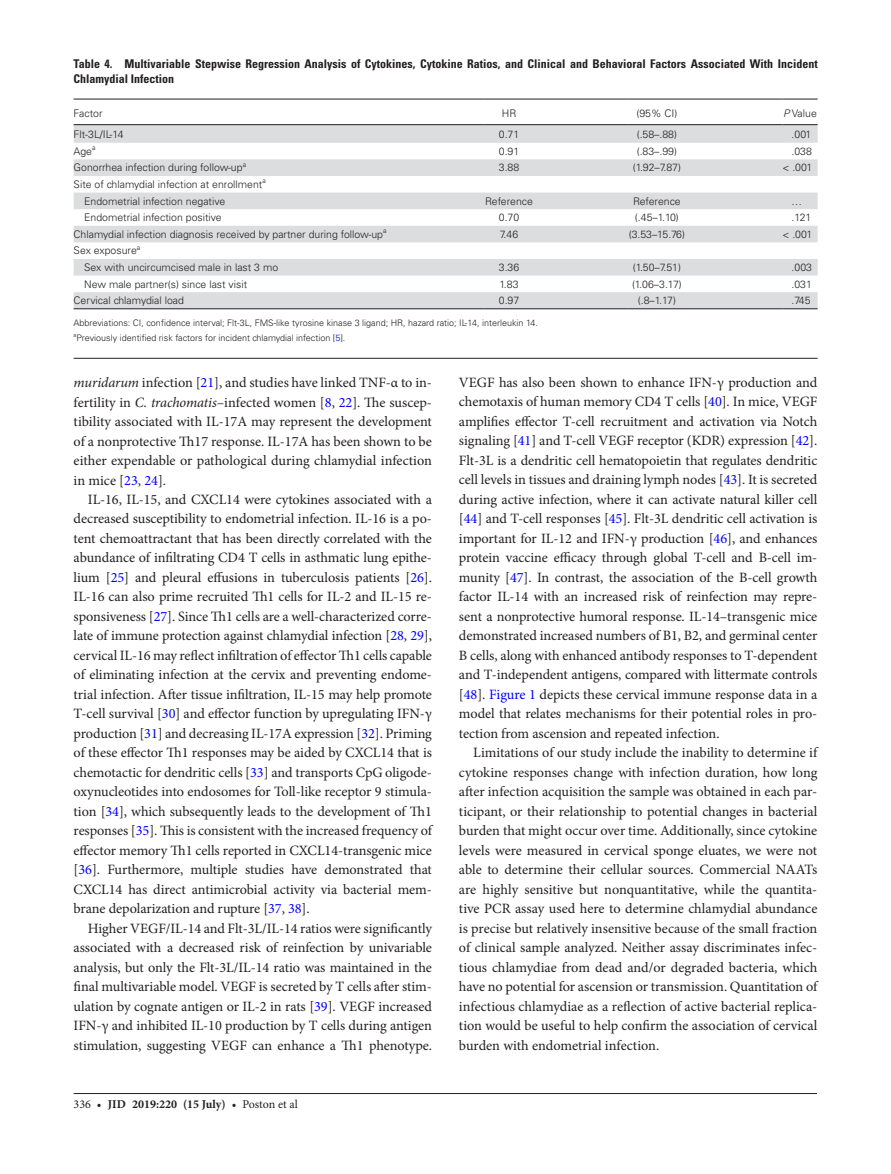
<style>
.page{position:relative;width:891px;height:1174px;background:#fff}
.page>*{position:absolute;margin:0;border:0;box-sizing:border-box;transform-origin:0 0}
.t1{font:14.25px/19.5px "Minion Pro";letter-spacing:-.005em;color:#231f20;text-align:justify}
.t2{font:700 condensed 12px/15px "Univers LT Std";color:#231f20}
.t3{font:700 12px "Minion Pro";color:#231f20}
.t4{font:300 10.5px/16.6px "Univers LT Std";color:#231f20}
.t5{font:300 9px "Univers LT Std";color:#231f20}
.t6{font:300 6.9px "Univers LT Std";color:#231f20}
.t7{font:300 6px "Univers LT Std";color:#231f20}
.s1{font-style:italic}
.s2{color:#00f}
.s3{font-weight:400}
</style>
<div class="page">
<hr style="left:74px;top:1093px;width:743px;height:1px;background:#231f20">
<svg style="left:74px;top:125px;width:744px;height:183px;fill:#dcdddf"></svg>
<hr style="left:74px;top:99px;width:410px;height:1px;background:#231f20">
<hr style="left:74px;top:124px;width:410px;height:1px;background:#231f20">
<hr style="left:484px;top:99px;width:145px;height:1px;background:#231f20">
<hr style="left:484px;top:124px;width:145px;height:1px;background:#231f20">
<hr style="left:629px;top:99px;width:154px;height:1px;background:#231f20">
<hr style="left:629px;top:124px;width:154px;height:1px;background:#231f20">
<hr style="left:783px;top:99px;width:35px;height:1px;background:#231f20">
<hr style="left:783px;top:124px;width:35px;height:1px;background:#231f20">
<hr style="left:74px;top:308px;width:410px;height:1px;background:#231f20">
<hr style="left:484px;top:308px;width:145px;height:1px;background:#231f20">
<hr style="left:629px;top:308px;width:154px;height:1px;background:#231f20">
<hr style="left:783px;top:308px;width:35px;height:1px;background:#231f20">
<hr style="left:74px;top:358px;width:744px;height:1px;background:#231f20">
<p class="t2" style="left:74px;top:56px;width:746px">Table 4. Multivariable Stepwise Regression Analysis of Cytokines, Cytokine Ratios, and Clinical and Behavioral Factors Associated With Incident<br>Chlamydial Infection</p>
<p class="t4" style="left:74px;top:105px;width:30px">Factor</p>
<p class="t4" style="left:502px;top:105px;width:16px">HR</p>
<p class="t4" style="left:636px;top:105px;width:42px">(95% CI)</p>
<p class="t4" style="left:783px;top:105px;width:35px"><span class="s1">P</span> Value</p>
<p class="t4" style="left:74px;top:126px;width:51px">Flt-3L/IL-14</p>
<p class="t4" style="left:499px;top:126px;width:22px">0.71</p>
<p class="t4" style="left:637px;top:126px;width:42px">(.58–.88)</p>
<p class="t4" style="left:792px;top:126px;width:21px">.001</p>
<p class="t4" style="left:74px;top:143px;width:20px">Age</p>
<p class="t6" style="left:92px;top:144px;width:5px">a</p>
<p class="t4" style="left:499px;top:143px;width:22px">0.91</p>
<p class="t4" style="left:637px;top:143px;width:42px">(.83–.99)</p>
<p class="t4" style="left:792px;top:143px;width:22px">.038</p>
<p class="t4" style="left:74px;top:159px;width:174px">Gonorrhea infection during follow-up<sup>a</sup></p>
<p class="t4" style="left:499px;top:159px;width:22px">3.88</p>
<p class="t4" style="left:633px;top:159px;width:50px">(1.92–7.87)</p>
<p class="t4" style="left:783px;top:159px;width:31px">&lt; .001</p>
<p class="t4" style="left:84px;top:176px;width:183px;text-indent:-11px">Site of chlamydial infection at enrollment<sup>a<br></sup>Endometrial infection negative</p>
<p class="t4" style="left:485px;top:193px;width:49px">Reference</p>
<p class="t4" style="left:633px;top:193px;width:49px">Reference</p>
<p class="t4" style="left:792px;top:193px;width:12px">…</p>
<p class="t4" style="left:84px;top:209px;width:139px">Endometrial infection positive</p>
<p class="t4" style="left:499px;top:209px;width:22px">0.70</p>
<p class="t4" style="left:635px;top:209px;width:45px">(.45–1.10)</p>
<p class="t4" style="left:792px;top:209px;width:21px">.121</p>
<p class="t4" style="left:74px;top:226px;width:314px">Chlamydial infection diagnosis received by partner during follow-up<sup>a</sup></p>
<p class="t4" style="left:500px;top:226px;width:20px">7.46</p>
<p class="t4" style="left:629px;top:226px;width:58px">(3.53–15.76)</p>
<p class="t4" style="left:783px;top:226px;width:31px">&lt; .001</p>
<p class="t4" style="left:84px;top:242px;width:196px;text-indent:-11px">Sex exposure<sup>a<br></sup>Sex with uncircumcised male in last 3 mo</p>
<p class="t4" style="left:499px;top:259px;width:22px">3.36</p>
<p class="t4" style="left:633px;top:259px;width:50px">(1.50–7.51)</p>
<p class="t4" style="left:792px;top:259px;width:22px">.003</p>
<p class="t4" style="left:84px;top:276px;width:165px">New male partner(s) since last visit</p>
<p class="t4" style="left:500px;top:276px;width:20px">1.83</p>
<p class="t4" style="left:632px;top:276px;width:51px">(1.06–3.17)</p>
<p class="t4" style="left:792px;top:276px;width:22px">.031</p>
<p class="t4" style="left:74px;top:292px;width:112px">Cervical chlamydial load</p>
<p class="t4" style="left:499px;top:292px;width:22px">0.97</p>
<p class="t4" style="left:638px;top:292px;width:40px">(.8–1.17)</p>
<p class="t4" style="left:792px;top:292px;width:21px">.745</p>
<p class="t5" style="left:74px;top:317px;width:466px">Abbreviations: CI, confidence interval; Flt-3L, FMS-like tyrosine kinase 3 ligand; HR, hazard ratio; IL-14, interleukin 14.</p>
<p class="t7" style="left:74px;top:331px;width:4px">a</p>
<p class="t5" style="left:77px;top:332px;width:270px">Previously identified risk factors for incident chlamydial infection [<span class="s2">5</span>].</p>
<p class="t1" style="left:74px;top:373px;width:360px"><span class="s1">muridarum</span> infection [<span class="s2">21</span>], and studies have linked TNF-α to in&shy;fertility in <span class="s1">C. trachomatis</span>–infected women [<span class="s2">8</span>, <span class="s2">22</span>]. The suscep&shy;tibility associated with IL-17A may represent the development of a nonprotective Th17 response. IL-17A has been shown to be either expendable or pathological during chlamydial infection in mice [<span class="s2">23</span>, <span class="s2">24</span>].</p>
<p class="t1" style="left:74px;top:490px;width:360px;text-indent:14px">IL-16, IL-15, and CXCL14 were cytokines associated with a decreased susceptibility to endometrial infection. IL-16 is a po&shy;tent chemoattractant that has been directly correlated with the abundance of infiltrating CD4 T cells in asthmatic lung epithe&shy;lium [<span class="s2">25</span>] and pleural effusions in tuberculosis patients [<span class="s2">26</span>].<br>IL-16 can also prime recruited Th1 cells for IL-2 and IL-15 re&shy;sponsiveness [<span class="s2">27</span>]. Since Th1 cells are a well-characterized corre&shy;late of immune protection against chlamydial infection [<span class="s2">28</span>, <span class="s2">29</span>], cervical IL-16 may reflect infiltration of effector Th1 cells capable of eliminating infection at the cervix and preventing endome&shy;trial infection. After tissue infiltration, IL-15 may help promote T-cell survival [<span class="s2">30</span>] and effector function by upregulating IFN-γ production [<span class="s2">31</span>] and decreasing IL-17A expression [<span class="s2">32</span>]. Priming of these effector Th1 responses may be aided by CXCL14 that is chemotactic for dendritic cells [<span class="s2">33</span>] and transports CpG oligode&shy;oxynucleotides into endosomes for Toll-like receptor 9 stimula&shy;tion [<span class="s2">34</span>], which subsequently leads to the development of Th1 responses [<span class="s2">35</span>]. This is consistent with the increased frequency of effector memory Th1 cells reported in CXCL14-transgenic mice [<span class="s2">36</span>]. Furthermore, multiple studies have demonstrated that CXCL14 has direct antimicrobial activity via bacterial mem&shy;brane depolarization and rupture [<span class="s2">37</span>, <span class="s2">38</span>].</p>
<p class="t1" style="left:74px;top:919px;width:360px;text-indent:14px">Higher VEGF/IL-14 and Flt-3L/IL-14 ratios were significantly associated with a decreased risk of reinfection by univariable analysis, but only the Flt-3L/IL-14 ratio was maintained in the final multivariable model. VEGF is secreted by T cells after stim&shy;ulation by cognate antigen or IL-2 in rats [<span class="s2">39</span>]. VEGF increased IFN-γ and inhibited IL-10 production by T cells during antigen stimulation, suggesting VEGF can enhance a Th1 phenotype.</p>
<p class="t3" style="left:74px;top:1095px;width:226px"><span class="s3">336 •</span> jid 2019:220 (15 July) <span class="s3">• Poston et al</span></p>
<p class="t1" style="left:459px;top:373px;width:360px">VEGF has also been shown to enhance IFN-γ production and chemotaxis of human memory CD4 T cells [<span class="s2">40</span>]. In mice, VEGF amplifies effector T-cell recruitment and activation via Notch signaling [<span class="s2">41</span>] and T-cell VEGF receptor (KDR) expression [<span class="s2">42</span>].<br>Flt-3L is a dendritic cell hematopoietin that regulates dendritic cell levels in tissues and draining lymph nodes [<span class="s2">43</span>]. It is secreted during active infection, where it can activate natural killer cell [<span class="s2">44</span>] and T-cell responses [<span class="s2">45</span>]. Flt-3L dendritic cell activation is important for IL-12 and IFN-γ production [<span class="s2">46</span>], and enhances protein vaccine efficacy through global T-cell and B-cell im&shy;munity [<span class="s2">47</span>]. In contrast, the association of the B-cell growth factor IL-14 with an increased risk of reinfection may repre&shy;sent a nonprotective humoral response. IL-14–transgenic mice demonstrated increased numbers of B1, B2, and germinal center B cells, along with enhanced antibody responses to T-dependent and T-independent antigens, compared with littermate controls [<span class="s2">48</span>]. <span class="s2">Figure 1</span> depicts these cervical immune response data in a model that relates mechanisms for their potential roles in pro&shy;tection from ascension and repeated infection.</p>
<p class="t1" style="left:459px;top:743px;width:360px;text-indent:14px">Limitations of our study include the inability to determine if cytokine responses change with infection duration, how long after infection acquisition the sample was obtained in each par&shy;ticipant, or their relationship to potential changes in bacterial burden that might occur over time. Additionally, since cytokine levels were measured in cervical sponge eluates, we were not able to determine their cellular sources. Commercial NAATs are highly sensitive but nonquantitative, while the quantita&shy;tive PCR assay used here to determine chlamydial abundance is precise but relatively insensitive because of the small fraction of clinical sample analyzed. Neither assay discriminates infec&shy;tious chlamydiae from dead and/or degraded bacteria, which have no potential for ascension or transmission. Quantitation of infectious chlamydiae as a reflection of active bacterial replica&shy;tion would be useful to help confirm the association of cervical burden with endometrial infection.</p>
</div>
